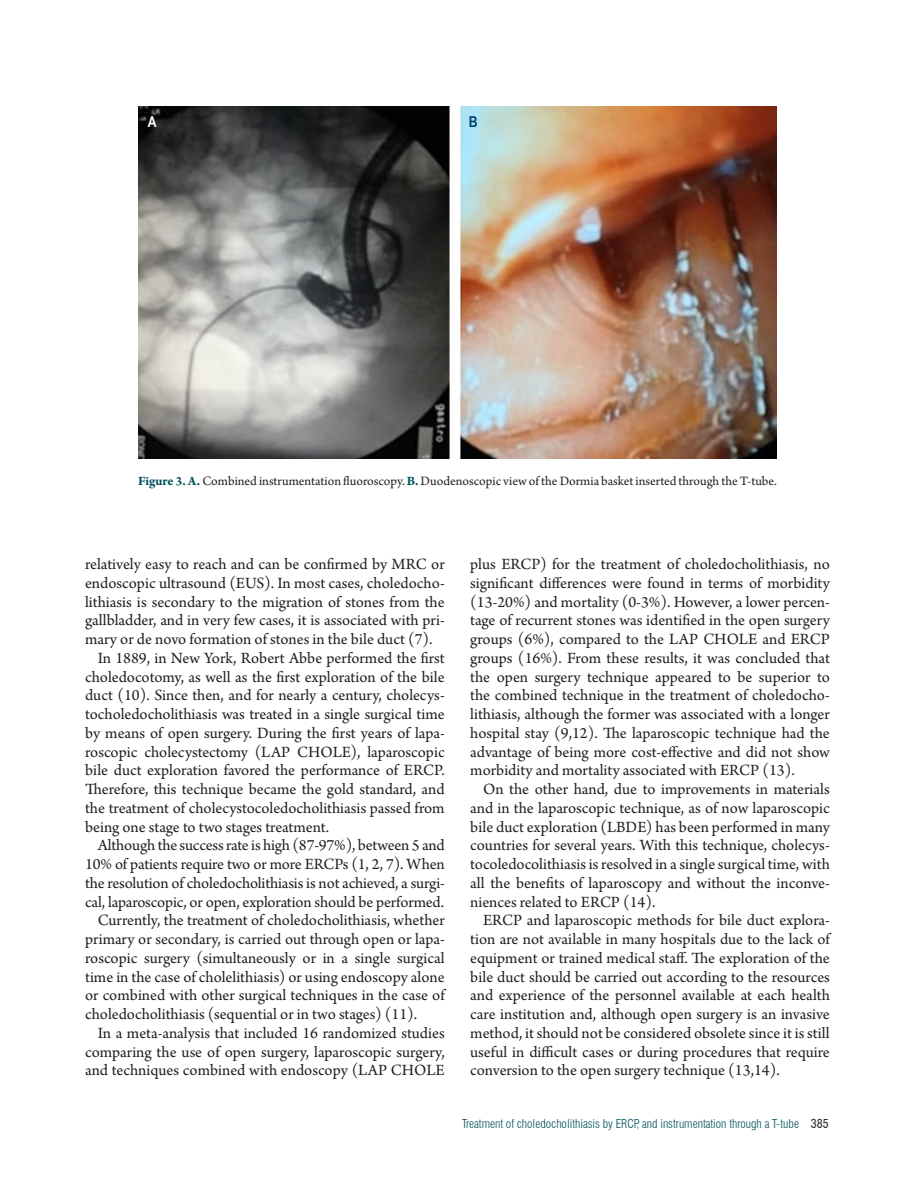
<style>
.page{position:relative;width:915px;height:1188px;background:#fff}
.page>*{position:absolute;margin:0;border:0;box-sizing:border-box;transform-origin:0 0}
.Texto_con_sangría{font:16.5px/18.8px "Arno Pro";color:#231f20;text-align:justify}
.BOLD_FIGURAS{font:700 15px "Arial Narrow";color:#fff}
.BOLD_FIGURAS-2{font:700 15px "Arial Narrow";color:#00446a}
.Títulos_tablas_y_fig{font:13.5px "Arno Pro";color:#231f20}
.t1{font:300 condensed 12px "Swiss 721 BT";color:#00525d}
.s1{font-weight:700;color:#00525d}
.s2{font-weight:400;color:#231f20}
</style>
<div class="page">
<img style="left:138px;top:106px;width:638px;height:352px">
<p class="BOLD_FIGURAS" style="left:148px;top:111px;width:10px">A</p>
<p class="BOLD_FIGURAS-2" style="left:468px;top:111px;width:10px">B</p>
<p class="Títulos_tablas_y_fig" style="left:138px;top:474px;width:639px"><span class="s1">Figure 3. A.</span> Combined instrumentation fluoroscopy. <span class="s1">B.</span> Duodenoscopic view of the Dormia basket inserted through the T-tube.</p>
<p class="Texto_con_sangría" style="left:85px;top:556px;width:361px">relatively easy to reach and can be confirmed by MRC or endoscopic ultrasound (EUS). In most cases, choledocho&shy;lithiasis is secondary to the migration of stones from the gallbladder, and in very few cases, it is associated with pri&shy;mary or de novo formation of stones in the bile duct (7).</p>
<p class="Texto_con_sangría" style="left:85px;top:649px;width:361px;text-indent:13px">In 1889, in New York, Robert Abbe performed the first choledocotomy, as well as the first exploration of the bile duct (10). Since then, and for nearly a century, cholecys&shy;tocholedocholithiasis was treated in a single surgical time by means of open surgery. During the first years of lapa&shy;roscopic cholecystectomy (LAP CHOLE), laparoscopic bile duct exploration favored the performance of ERCP.<br>Therefore, this technique became the gold standard, and the treatment of cholecystocoledocholithiasis passed from being one stage to two stages treatment.</p>
<p class="Texto_con_sangría" style="left:85px;top:837px;width:361px;text-indent:13px">Although the success rate is high (87-97%), between 5 and 10% of patients require two or more ERCPs (1, 2, 7). When the resolution of choledocholithiasis is not achieved, a surgi&shy;cal, laparoscopic, or open, exploration should be performed.</p>
<p class="Texto_con_sangría" style="left:85px;top:912px;width:361px;text-indent:13px">Currently, the treatment of choledocholithiasis, whether primary or secondary, is carried out through open or lapa&shy;roscopic surgery (simultaneously or in a single surgical time in the case of cholelithiasis) or using endoscopy alone or combined with other surgical techniques in the case of choledocholithiasis (sequential or in two stages) (11).</p>
<p class="Texto_con_sangría" style="left:85px;top:1024px;width:361px;text-indent:13px">In a meta-analysis that included 16 randomized studies comparing the use of open surgery, laparoscopic surgery, and techniques combined with endoscopy (LAP CHOLE</p>
<p class="Texto_con_sangría" style="left:470px;top:556px;width:361px">plus ERCP) for the treatment of choledocholithiasis, no significant differences were found in terms of morbidity (13-20%) and mortality (0-3%). However, a lower percen&shy;tage of recurrent stones was identified in the open surgery groups (6%), compared to the LAP CHOLE and ERCP groups (16%). From these results, it was concluded that the open surgery technique appeared to be superior to the combined technique in the treatment of choledocho&shy;lithiasis, although the former was associated with a longer hospital stay (9,12). The laparoscopic technique had the advantage of being more cost-effective and did not show morbidity and mortality associated with ERCP (13).</p>
<p class="Texto_con_sangría" style="left:470px;top:781px;width:361px;text-indent:13px">On the other hand, due to improvements in materials and in the laparoscopic technique, as of now laparoscopic bile duct exploration (LBDE) has been performed in many countries for several years. With this technique, cholecys&shy;tocoledocolithiasis is resolved in a single surgical time, with all the benefits of laparoscopy and without the inconve&shy;niences related to ERCP (14).</p>
<p class="Texto_con_sangría" style="left:470px;top:912px;width:361px;text-indent:13px">ERCP and laparoscopic methods for bile duct explora&shy;tion are not available in many hospitals due to the lack of equipment or trained medical staff. The exploration of the bile duct should be carried out according to the resources and experience of the personnel available at each health care institution and, although open surgery is an invasive method, it should not be considered obsolete since it is still useful in difficult cases or during procedures that require conversion to the open surgery technique (13,14).</p>
<p class="t1" style="left:462px;top:1117px;width:368px">Treatment of choledocholithiasis by ERCP, and instrumentation through a T-tube <span class="s2">385</span></p>
</div>
